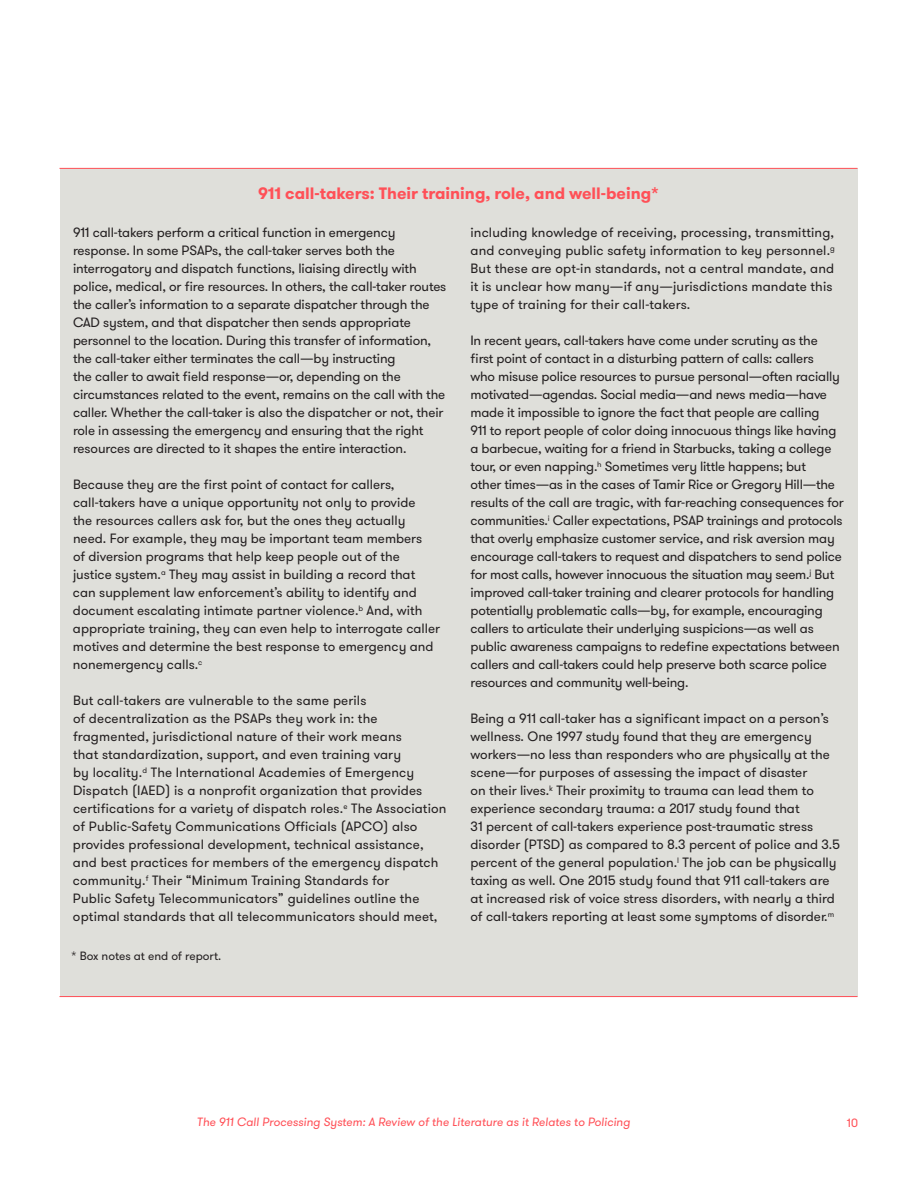
<style>
.page{position:relative;width:918px;height:1188px;background:#fff}
.page>*{position:absolute;margin:0;border:0;box-sizing:border-box;transform-origin:0 0}
.Sidebar_Title{font:700 16.5px "GT Walsheim";color:#ff5057}
.Table_Body_Copy{font:13.5px/18px "GT Walsheim";letter-spacing:-.01em;color:#231f20}
.Table_Body_Copy-2{font:13.5px/18px "GT Walsheim";letter-spacing:.01em;color:#231f20}
.t1{font:italic 12px "GT Walsheim";color:#ff5057}
.Footnote{font:12px "GT Walsheim";color:#231f20}
.t2{font:12px "GT Walsheim";color:#ff5057}
</style>
<div class="page">
<div style="left:60px;top:168px;width:798px;height:828px;background:#dfdfda"></div>
<hr style="left:60px;top:168px;width:798px;height:1px;background:#ff5057">
<hr style="left:60px;top:996px;width:798px;height:1px;background:#ff5057">
<p class="Sidebar_Title" style="left:258px;top:182px;width:402px">911 call-takers: Their training, role, and well-being*</p>
<p class="Table_Body_Copy" style="left:73px;top:224px;width:375px">911 call-takers perform a critical function in emergency response. In some PSAPs, the call-taker serves both the interrogatory and dispatch functions, liaising directly with police, medical, or fire resources. In others, the call-taker routes the caller’s information to a separate dispatcher through the CAD system, and that dispatcher then sends appropriate personnel to the location. During this transfer of information, the call-taker either terminates the call—by instructing<br>the caller to await field response—or, depending on the circumstances related to the event, remains on the call with the caller. Whether the call-taker is also the dispatcher or not, their role in assessing the emergency and ensuring that the right resources are directed to it shapes the entire interaction.</p>
<p class="Table_Body_Copy" style="left:73px;top:476px;width:369px">Because they are the first point of contact for callers, call-takers have a unique opportunity not only to provide<br>the resources callers ask for, but the ones they actually need. For example, they may be important team members<br>of diversion programs that help keep people out of the justice system.<sup>a</sup> They may assist in building a record that can supplement law enforcement’s ability to identify and document escalating intimate partner violence.<sup>b</sup> And, with appropriate training, they can even help to interrogate caller motives and determine the best response to emergency and nonemergency calls.<sup>c</sup></p>
<p class="Table_Body_Copy-2" style="left:73px;top:692px;width:375px">But call-takers are vulnerable to the same perils<br>of decentralization as the PSAPs they work in: the fragmented, jurisdictional nature of their work means<br>that standardization, support, and even training vary<br>by locality.<sup>d</sup> The International Academies of Emergency Dispatch (IAED) is a nonprofit organization that provides certifications for a variety of dispatch roles.<sup>e</sup> The Association of Public-Safety Communications Officials (APCO) also provides professional development, technical assistance, and best practices for members of the emergency dispatch community.<sup>f</sup> Their “Minimum Training Standards for<br>Public Safety Telecommunicators” guidelines outline the optimal standards that all telecommunicators should meet,</p>
<p class="Footnote" style="left:71px;top:949px;width:151px">* Box notes at end of report.</p>
<p class="Table_Body_Copy-2" style="left:470px;top:224px;width:366px">including knowledge of receiving, processing, transmitting, and conveying public safety information to key personnel.<sup>g </sup>But these are opt-in standards, not a central mandate, and it is unclear how many—if any—jurisdictions mandate this type of training for their call-takers.</p>
<p class="Table_Body_Copy" style="left:470px;top:332px;width:375px">In recent years, call-takers have come under scrutiny as the first point of contact in a disturbing pattern of calls: callers<br>who misuse police resources to pursue personal—often racially motivated—agendas. Social media—and news media—have made it impossible to ignore the fact that people are calling<br>911 to report people of color doing innocuous things like having a barbecue, waiting for a friend in Starbucks, taking a college tour, or even napping.<sup>h</sup> Sometimes very little happens; but<br>other times—as in the cases of Tamir Rice or Gregory Hill—the results of the call are tragic, with far-reaching consequences for communities.<sup>i</sup> Caller expectations, PSAP trainings and protocols that overly emphasize customer service, and risk aversion may encourage call-takers to request and dispatchers to send police for most calls, however innocuous the situation may seem.<sup>j</sup> But improved call-taker training and clearer protocols for handling potentially problematic calls—by, for example, encouraging callers to articulate their underlying suspicions—as well as public awareness campaigns to redefine expectations between callers and call-takers could help preserve both scarce police resources and community well-being.</p>
<p class="Table_Body_Copy" style="left:470px;top:710px;width:371px">Being a 911 call-taker has a significant impact on a person’s wellness. One 1997 study found that they are emergency workers—no less than responders who are physically at the scene—for purposes of assessing the impact of disaster<br>on their lives.<sup>k</sup> Their proximity to trauma can lead them to experience secondary trauma: a 2017 study found that<br>31 percent of call-takers experience post-traumatic stress disorder (PTSD) as compared to 8.3 percent of police and 3.5 percent of the general population.<sup>l</sup> The job can be physically taxing as well. One 2015 study found that 911 call-takers are at increased risk of voice stress disorders, with nearly a third of call-takers reporting at least some symptoms of disorder.<sup>m</sup></p>
<p class="t1" style="left:197px;top:1115px;width:435px">The 911 Call Processing System: A Review of the Literature as it Relates to Policing</p>
<p class="t2" style="left:847px;top:1115px;width:13px">10</p>
</div>
